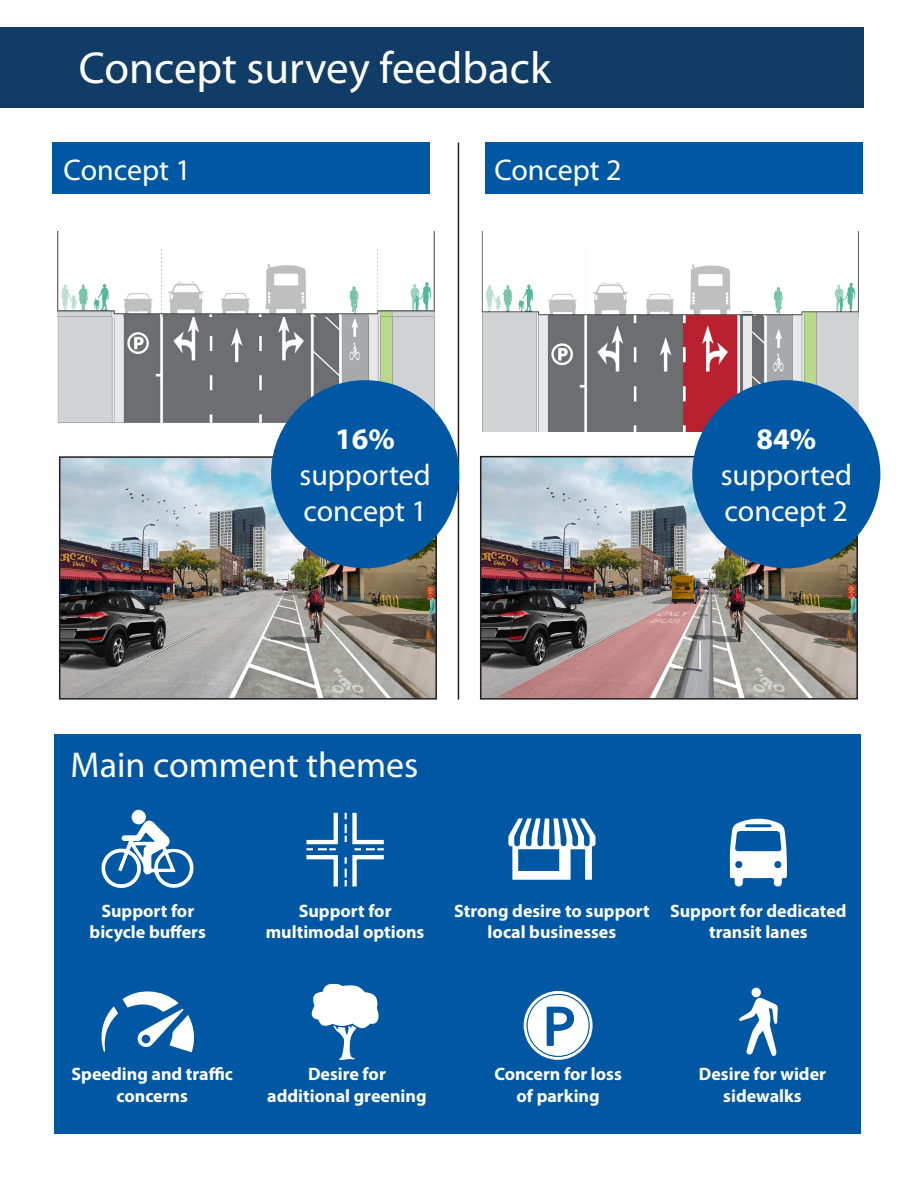
<style>
.page{position:relative;width:918px;height:1188px;background:#fff}
.page>*{position:absolute;margin:0;border:0;box-sizing:border-box;transform-origin:0 0}
.t1{font:45px "Myriad Pro";color:#fff}
.t2{font:36px "Myriad Pro";color:#fff}
.t3{font:30px "Myriad Pro";color:#fff}
.t4{font:700 30px "Myriad Pro";color:#fff}
.t5{font:700 18px/21.6px "Myriad Pro";color:#fff;text-align:center}
</style>
<div class="page">
<div style="left:0;top:27px;width:864px;height:81px;background:#113c66"></div>
<div style="left:52px;top:143px;width:378px;height:51px;background:#0058a4"></div>
<div style="left:485px;top:143px;width:378px;height:51px;background:#0058a4"></div>
<img style="left:57px;top:232px;width:378px;height:85px">
<img style="left:57px;top:317px;width:381px;height:114px">
<img style="left:481px;top:231px;width:378px;height:86px">
<img style="left:482px;top:317px;width:379px;height:114px">
<hr style="left:458px;top:143px;width:1px;height:557px;background:#231f20">
<img style="left:62px;top:459px;width:372px;height:238px">
<div style="left:59px;top:456px;width:378px;height:244px;border:2px solid #231f20"></div>
<img style="left:483px;top:459px;width:372px;height:238px">
<div style="left:480px;top:456px;width:378px;height:244px;border:2px solid #231f20"></div>
<div style="left:271px;top:380px;width:188px;height:188px;background:#0058a4;border-radius:50%"></div>
<div style="left:692px;top:380px;width:188px;height:188px;background:#0058a4;border-radius:50%"></div>
<div style="left:54px;top:734px;width:807px;height:400px;background:#0058a4"></div>
<svg style="left:508px;top:818px;width:88px;height:62px"></svg>
<svg style="left:306px;top:812px;width:78px;height:75px"></svg>
<svg style="left:101px;top:991px;width:93px;height:61px"></svg>
<svg style="left:311px;top:984px;width:68px;height:76px"></svg>
<div style="left:132px;top:810px;width:14px;height:14px;background:#fff;border-radius:50%"></div>
<svg style="left:101px;top:819px;width:93px;height:69px"></svg>
<svg style="left:729px;top:818px;width:58px;height:69px"></svg>
<div style="left:735px;top:861px;width:7px;height:7px;background:#0058a4;border-radius:50%"></div>
<div style="left:774px;top:861px;width:7px;height:7px;background:#0058a4;border-radius:50%"></div>
<svg style="left:524px;top:991px;width:69px;height:69px"></svg>
<svg style="left:739px;top:997px;width:39px;height:59px"></svg>
<div style="left:751px;top:988px;width:10px;height:9px;background:#fff;border-radius:50%"></div>
<p class="t1" style="left:79px;top:40px;width:474px">Concept survey feedback</p>
<p class="t3" style="left:64px;top:151px;width:129px">Concept 1</p>
<p class="t3" style="left:494px;top:151px;width:129px">Concept 2</p>
<p class="t4" style="left:335px;top:420px;width:61px">16%</p>
<p class="t3" style="left:300px;top:457px;width:133px">supported</p>
<p class="t3" style="left:303px;top:493px;width:125px">concept 1</p>
<p class="t4" style="left:756px;top:420px;width:61px">84%</p>
<p class="t3" style="left:721px;top:457px;width:133px">supported</p>
<p class="t3" style="left:725px;top:493px;width:125px">concept 2</p>
<p class="t2" style="left:71px;top:743px;width:349px">Main comment themes</p>
<p class="t5" style="left:101px;top:899px;width:94px">Support for</p>
<p class="t5" style="left:90px;top:921px;width:118px">bicycle buffers</p>
<p class="t5" style="left:266px;top:899px;width:160px">Support for multimodal options</p>
<p class="t5" style="left:454px;top:899px;width:197px">Strong desire to support local businesses</p>
<p class="t5" style="left:670px;top:899px;width:178px">Support for dedicated transit lanes</p>
<p class="t5" style="left:72px;top:1062px;width:163px">Speeding and traffic concerns</p>
<p class="t5" style="left:308px;top:1062px;width:79px">Desire for</p>
<p class="t5" style="left:267px;top:1084px;width:161px">additional greening</p>
<p class="t5" style="left:494px;top:1062px;width:129px">Concern for loss</p>
<p class="t5" style="left:517px;top:1084px;width:85px">of parking</p>
<p class="t5" style="left:699px;top:1062px;width:129px">Desire for wider sidewalks</p>
</div>
